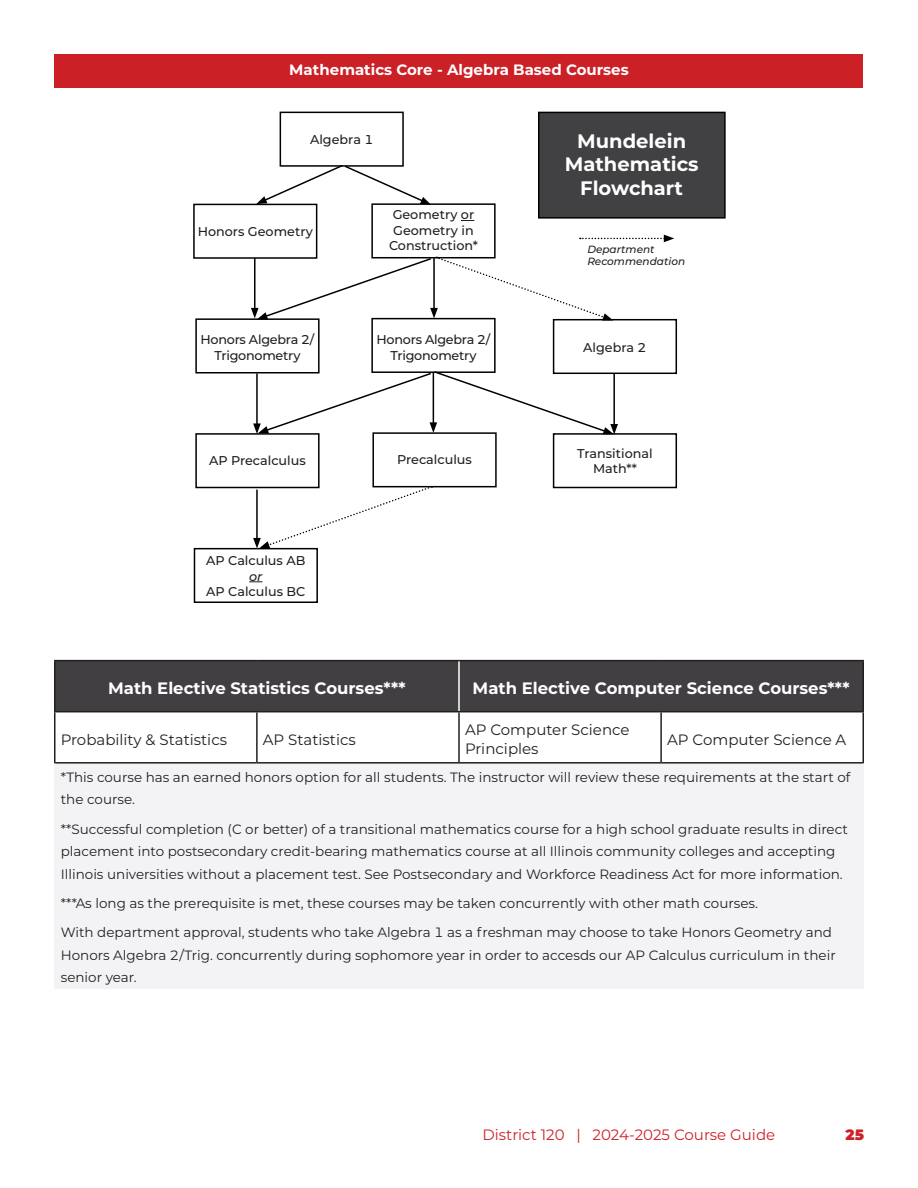
<style>
.page{position:relative;width:918px;height:1188px;background:#fff}
.page>*{position:absolute;margin:0;border:0;box-sizing:border-box;transform-origin:0 0}
.Intro_para{font:700 19.5px/23.4px "Montserrat";color:#fff;text-align:center}
.Intro_para-2{font:700 16.5px "Montserrat";color:#fff}
.Intro_para-3{font:15px/19.5px "Montserrat";color:#231f20}
.Intro_para-4{font:700 15px "Montserrat";color:#fff}
.t1{font:15px "Montserrat";color:#cf2029}
.t2{font:900 15px "Montserrat";color:#cf2029}
.Intro_para-5{font:13.5px/22.5px "Montserrat";color:#231f20}
.Intro_para-6{font:500 12.75px/15.3px "Montserrat";color:#231f20;text-align:center}
.Intro_para-7{font:500 12.75px/15.3px "Montserrat";letter-spacing:-.02em;color:#231f20;text-align:center}
.Intro_para-8{font:italic 500 12.75px "Montserrat";color:#231f20}
.Intro_para-9{font:italic 500 10.5px "Montserrat";color:#231f20}
</style>
<div class="page">
<div style="left:55px;top:54px;width:808px;height:34px;background:#cc2027"></div>
<div style="left:538px;top:112px;width:188px;height:107px;background:#414042;border:2px solid #000"></div>
<div style="left:280px;top:112px;width:124px;height:55px;border:2px solid #000"></div>
<div style="left:193px;top:204px;width:124px;height:55px;border:2px solid #000"></div>
<div style="left:371px;top:203px;width:125px;height:55px;border:2px solid #000"></div>
<svg style="left:461px;top:220px;width:13px;height:1px"></svg>
<div style="left:195px;top:318px;width:125px;height:56px;border:2px solid #000"></div>
<div style="left:371px;top:318px;width:125px;height:55px;border:2px solid #000"></div>
<div style="left:553px;top:319px;width:124px;height:55px;border:2px solid #000"></div>
<div style="left:195px;top:433px;width:125px;height:55px;border:2px solid #000"></div>
<div style="left:372px;top:432px;width:125px;height:55px;border:2px solid #000"></div>
<div style="left:553px;top:433px;width:124px;height:55px;border:2px solid #000"></div>
<div style="left:194px;top:548px;width:124px;height:55px;border:2px solid #000"></div>
<svg style="left:249px;top:581px;width:14px;height:1px"></svg>
<svg style="left:256px;top:164px;width:175px;height:41px"></svg>
<svg style="left:251px;top:256px;width:362px;height:65px"></svg>
<svg style="left:580px;top:235px;width:94px;height:7px"></svg>
<svg style="left:253px;top:370px;width:365px;height:65px"></svg>
<svg style="left:253px;top:486px;width:179px;height:62px"></svg>
<div style="left:56px;top:661px;width:806px;height:50px;background:#413f41"></div>
<div style="left:55px;top:763px;width:808px;height:225px;background:#f3f3f5"></div>
<hr style="left:54px;top:660px;width:203px;height:1px;background:#231f20">
<hr style="left:54px;top:661px;width:2px;height:50px;background:#231f20">
<hr style="left:257px;top:660px;width:202px;height:1px;background:#231f20">
<hr style="left:459px;top:660px;width:202px;height:1px;background:#231f20">
<hr style="left:661px;top:660px;width:203px;height:1px;background:#231f20">
<hr style="left:862px;top:661px;width:2px;height:50px;background:#231f20">
<hr style="left:54px;top:711px;width:203px;height:1px;background:#231f20">
<hr style="left:54px;top:712px;width:2px;height:50px;background:#231f20">
<hr style="left:257px;top:711px;width:202px;height:1px;background:#231f20">
<hr style="left:256px;top:712px;width:2px;height:50px;background:#231f20">
<hr style="left:459px;top:711px;width:202px;height:1px;background:#231f20">
<hr style="left:458px;top:712px;width:2px;height:50px;background:#231f20">
<hr style="left:661px;top:711px;width:203px;height:1px;background:#231f20">
<hr style="left:660px;top:712px;width:2px;height:50px;background:#231f20">
<hr style="left:862px;top:712px;width:2px;height:50px;background:#231f20">
<hr style="left:54px;top:762px;width:203px;height:2px;background:#231f20">
<hr style="left:257px;top:762px;width:202px;height:2px;background:#231f20">
<hr style="left:459px;top:762px;width:202px;height:2px;background:#231f20">
<hr style="left:661px;top:762px;width:203px;height:2px;background:#231f20">
<hr style="left:458px;top:661px;width:2px;height:50px;background:#fff">
<hr style="left:54px;top:764px;width:2px;height:223px;background:#f3f3f5">
<hr style="left:862px;top:764px;width:2px;height:223px;background:#f3f3f5">
<hr style="left:54px;top:987px;width:203px;height:2px;background:#f3f3f5">
<hr style="left:257px;top:987px;width:202px;height:2px;background:#f3f3f5">
<hr style="left:459px;top:987px;width:202px;height:2px;background:#f3f3f5">
<hr style="left:661px;top:987px;width:203px;height:2px;background:#f3f3f5">
<p class="Intro_para-4" style="left:289px;top:59px;width:341px">Mathematics Core - Algebra Based Courses</p>
<p class="Intro_para-6" style="left:310px;top:131px;width:65px">Algebra 1</p>
<p class="Intro_para-6" style="left:198px;top:223px;width:117px">Honors Geometry</p>
<p class="Intro_para-6" style="left:389px;top:207px;width:90px">Geometry or<br>Geometry in<br>Construction*</p>
<p class="Intro_para" style="left:565px;top:128px;width:135px">Mundelein<br>Mathematics<br>Flowchart</p>
<p class="Intro_para-9" style="left:587px;top:241px;width:69px">Department</p>
<p class="Intro_para-9" style="left:587px;top:254px;width:99px">Recommendation</p>
<p class="Intro_para-7" style="left:200px;top:332px;width:115px">Honors Algebra 2/<br>Trigonometry</p>
<p class="Intro_para-7" style="left:377px;top:332px;width:115px">Honors Algebra 2/<br>Trigonometry</p>
<p class="Intro_para-6" style="left:583px;top:340px;width:65px">Algebra 2</p>
<p class="Intro_para-6" style="left:209px;top:452px;width:98px">AP Precalculus</p>
<p class="Intro_para-6" style="left:397px;top:452px;width:76px">Precalculus</p>
<p class="Intro_para-6" style="left:206px;top:553px;width:101px">AP Calculus AB</p>
<p class="Intro_para-8" style="left:249px;top:567px;width:15px">or</p>
<p class="Intro_para-6" style="left:206px;top:583px;width:101px">AP Calculus BC</p>
<p class="Intro_para-6" style="left:577px;top:445px;width:77px">Transitional</p>
<p class="Intro_para-6" style="left:593px;top:460px;width:45px">Math**</p>
<p class="Intro_para-2" style="left:108px;top:676px;width:299px">Math Elective Statistics Courses***</p>
<p class="Intro_para-2" style="left:473px;top:676px;width:379px">Math Elective Computer Science Courses***</p>
<p class="Intro_para-3" style="left:61px;top:729px;width:168px">Probability &amp; Statistics</p>
<p class="Intro_para-3" style="left:263px;top:729px;width:94px">AP Statistics</p>
<p class="Intro_para-3" style="left:465px;top:719px;width:166px">AP Computer Science<br>Principles</p>
<p class="Intro_para-3" style="left:667px;top:729px;width:181px">AP Computer Science A</p>
<p class="Intro_para-5" style="left:61px;top:765px;width:791px">*This course has an earned honors option for all students. The instructor will review these requirements at the start of the course.</p>
<p class="Intro_para-5" style="left:61px;top:817px;width:789px">**Successful completion (C or better) of a transitional mathematics course for a high school graduate results in direct placement into postsecondary credit-bearing mathematics course at all Illinois community colleges and accepting<br>Illinois universities without a placement test. See Postsecondary and Workforce Readiness Act for more information.</p>
<p class="Intro_para-5" style="left:61px;top:891px;width:699px">***As long as the prerequisite is met, these courses may be taken concurrently with other math courses.</p>
<p class="Intro_para-5" style="left:61px;top:921px;width:777px">With department approval, students who take Algebra 1 as a freshman may choose to take Honors Geometry and<br>Honors Algebra 2/Trig. concurrently during sophomore year in order to accesds our AP Calculus curriculum in their senior year.</p>
<p class="t1" style="left:482px;top:1124px;width:294px">District 120 | 2024-2025 Course Guide</p>
<p class="t2" style="left:846px;top:1123px;width:20px">25</p>
</div>
